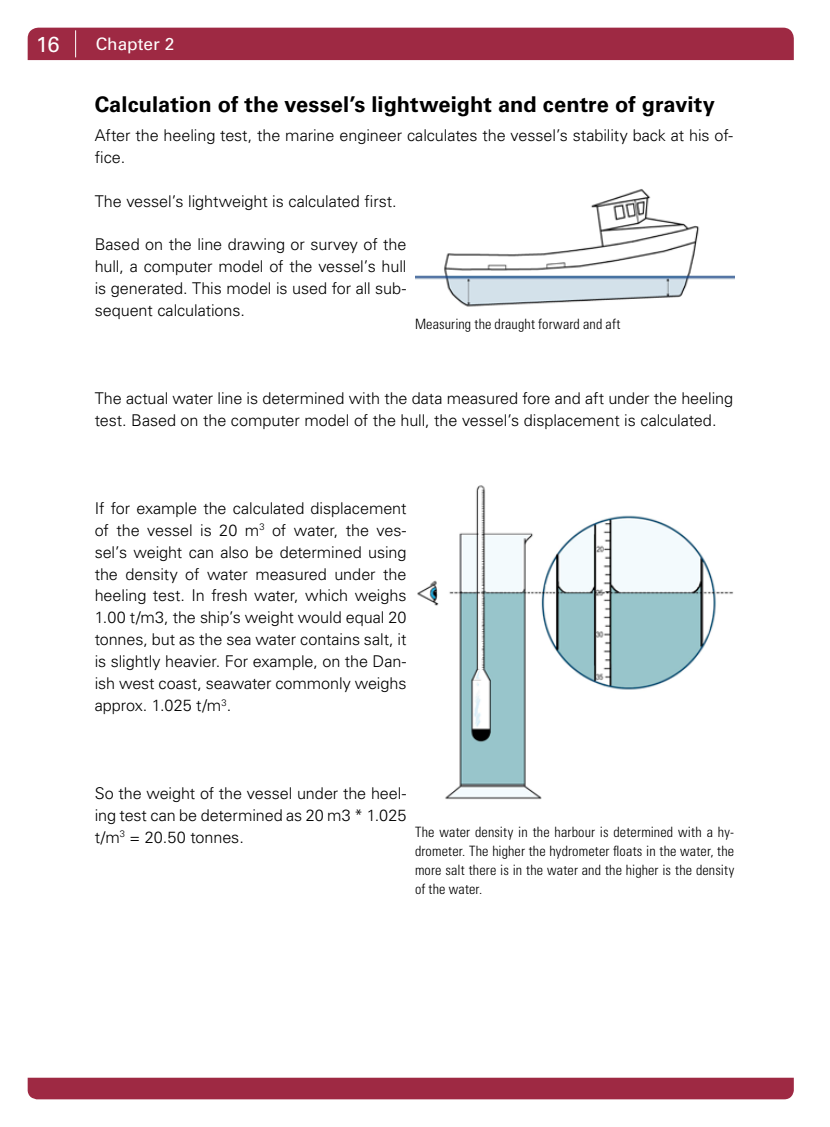
<style>
.page{position:relative;width:830px;height:1127px;background:#fff}
.page>*{position:absolute;margin:0;border:0;box-sizing:border-box;transform-origin:0 0}
.t1{font:700 21.75px "Univers LT Std";letter-spacing:.005em;color:#000}
.t2{font:21.75px "Univers LT Std";color:#fff}
.t3{font:17.25px "Univers LT Std";color:#fff}
.t4{font:300 16.2px/21.9px "Univers LT Std";letter-spacing:-.005em;color:#000;text-align:justify}
.t5{font:300 condensed 14.25px/18.8px "Univers LT Std";letter-spacing:.01em;color:#000;text-align:justify}
</style>
<div class="page">
<div style="left:28px;top:1078px;width:765px;height:21px;background:#9e2943"></div>
<div style="left:28px;top:28px;width:765px;height:32px;background:#9e2943"></div>
<img style="left:415px;top:189px;width:318px;height:118px">
<img style="left:417px;top:485px;width:316px;height:315px">
<h1 class="t2" style="left:36px;top:31px;width:25px">16</h1>
<p class="t3" style="left:96px;top:34px;width:80px">Chapter 2</p>
<h1 class="t1" style="left:95px;top:92px;width:621px">Calculation of the vessel’s lightweight and centre of gravity</h1>
<p class="t4" style="left:95px;top:124px;width:639px">After the heeling test, the marine engineer calculates the vessel’s stability back at his of&shy;fice.</p>
<p class="t4" style="left:95px;top:190px;width:303px">The vessel’s lightweight is calculated first.</p>
<p class="t4" style="left:95px;top:234px;width:313px">Based on the line drawing or survey of the hull, a computer model of the vessel’s hull is generated. This model is used for all sub&shy;sequent calculations.</p>
<p class="t5" style="left:415px;top:315px;width:207px">Measuring the draught forward and aft</p>
<p class="t4" style="left:95px;top:387px;width:639px">The actual water line is determined with the data measured fore and aft under the heeling test. Based on the computer model of the hull, the vessel’s displacement is calculated.</p>
<p class="t4" style="left:95px;top:497px;width:313px">If for example the calculated displacement of the vessel is 20 m<sup>3</sup> of water, the ves&shy;sel’s weight can also be determined using the density of water measured under the heeling test. In fresh water, which weighs 1.00 t/m3, the ship’s weight would equal 20 tonnes, but as the sea water contains salt, it is slightly heavier. For example, on the Dan&shy;ish west coast, seawater commonly weighs approx. 1.025 t/m<sup>3</sup>.</p>
<p class="t4" style="left:95px;top:782px;width:313px">So the weight of the vessel under the heel&shy;ing test can be determined as 20 m3 * 1.025 t/m<sup>3</sup> = 20.50 tonnes.</p>
<p class="t5" style="left:415px;top:823px;width:320px">The water density in the harbour is determined with a hy&shy;drometer. The higher the hydrometer floats in the water, the more salt there is in the water and the higher is the density of the water.</p>
</div>
